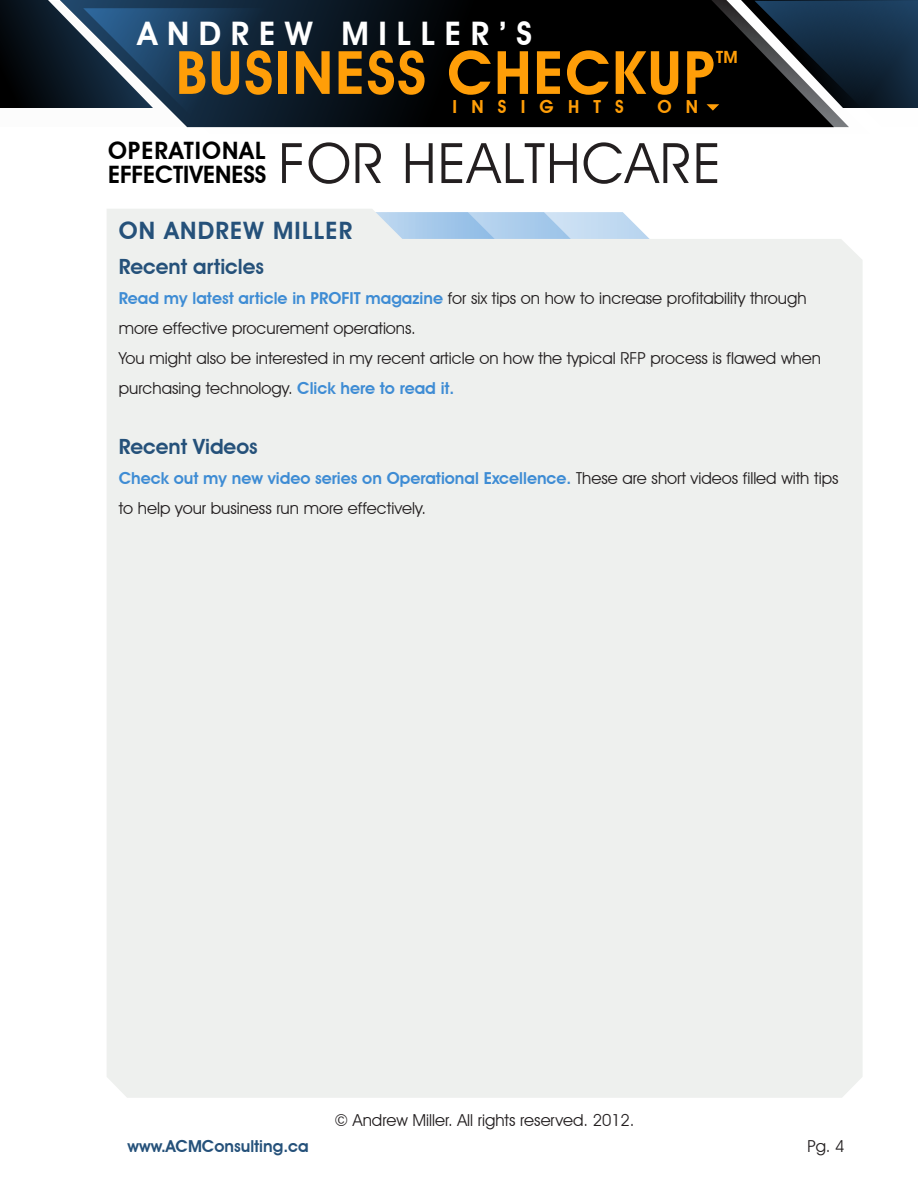
<style>
.page{position:relative;width:918px;height:1188px;background:#fff}
.page>*{position:absolute;margin:0;border:0;box-sizing:border-box;transform-origin:0 0}
.t1{font:600 60px "Avant Garde IT Cby BT";letter-spacing:.03em;color:#ff9e08}
.t2{font:55.95px "Avant Garde IT Cby BT";letter-spacing:.025em;color:#231f20}
.t3{font:600 32.4px "Avant Garde IT Cby BT";letter-spacing:.3em;color:#fff}
.t4{font:600 24px "Avant Garde IT Cby BT";letter-spacing:.05em;color:#25517a}
.t5{font:600 24px "Avant Garde IT Cby BT";color:#000}
.t6{font:600 24px "Avant Garde IT Cby BT";letter-spacing:.045em;color:#000}
.t7{font:600 21px "Avant Garde IT Cby BT";color:#25517a}
.t8{font:600 18px "Avant Garde IT Cby BT";letter-spacing:.79em;color:#ff9e08}
.t9{font:600 16.8px "Avant Garde IT Cby BT";color:#ff9e08}
.t10{font:16.5px/30px "Avant Garde IT Cby BT";color:#231f20}
.t11{font:600 16.5px "Avant Garde IT Cby BT";color:#25517a}
.s1{font-weight:600;color:#3e8cd4}
</style>
<div class="page">
<svg style="left:0;top:0;width:60px;height:108px;background:#091118"></svg>
<svg style="left:60px;top:0;width:674px;height:108px;background:#15222e"></svg>
<svg style="left:83px;top:8px;width:766px;height:120px;background:#131c25"></svg>
<svg style="left:741px;top:0;width:177px;height:127px;background:#313f4c"></svg>
<svg style="left:707px;top:104px;width:12px;height:7px"></svg>
<div style="left:107px;top:209px;width:756px;height:889px;background:#eef0ee"></div>
<p class="t3" style="left:138px;top:14px;width:396px">ANDREW MILLER’S</p>
<p class="t1" style="left:176px;top:37px;width:540px">BUSINESS CHECKUP</p>
<p class="t9" style="left:716px;top:47px;width:23px">TM</p>
<p class="t8" style="left:453px;top:95px;width:173px">INSIGHTS</p>
<p class="t8" style="left:658px;top:95px;width:42px">O N</p>
<p class="t6" style="left:108px;top:136px;width:159px">OPERATIONAL</p>
<p class="t5" style="left:108px;top:160px;width:160px">EFFECTIVENESS</p>
<p class="t2" style="left:278px;top:129px;width:444px">FOR HEALTHCARE</p>
<p class="t4" style="left:119px;top:216px;width:235px">ON ANDREW MILLER</p>
<p class="t7" style="left:119px;top:254px;width:147px">Recent articles</p>
<p class="t10" style="left:119px;top:283px;width:689px"><span class="s1">Read my latest article in PROFIT magazine</span> for six tips on how to increase profitability through more effective procurement operations.</p>
<p class="t10" style="left:119px;top:343px;width:704px">You might also be interested in my recent article on how the typical RFP process is flawed when purchasing technology. <span class="s1">Click here to read it.</span></p>
<p class="t7" style="left:119px;top:434px;width:140px">Recent Videos</p>
<p class="t10" style="left:119px;top:463px;width:721px"><span class="s1">Check out my new video series on Operational Excellence.</span> These are short videos filled with tips to help your business run more effectively.</p>
<p class="t10" style="left:335px;top:1105px;width:302px">© Andrew Miller. All rights reserved. 2012.</p>
<p class="t11" style="left:128px;top:1136px;width:183px">www.ACMConsulting.ca</p>
<p class="t10" style="left:807px;top:1131px;width:38px">Pg. 4</p>
</div>
